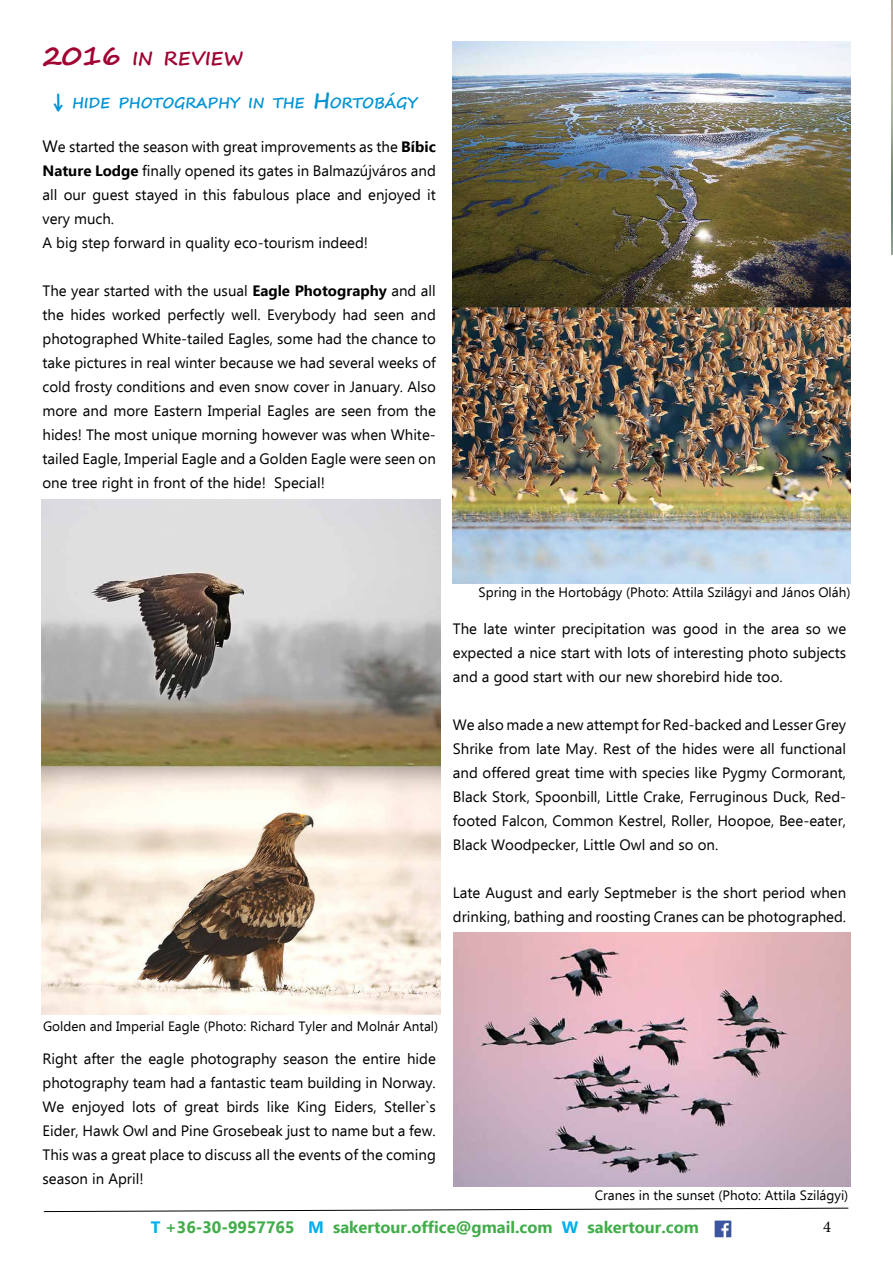
<style>
.page{position:relative;width:893px;height:1263px;background:#fff}
.page>*{position:absolute;margin:0;border:0;box-sizing:border-box;transform-origin:0 0}
.t1{font:700 18.9px "Segoe Print";color:#a10231}
.t2{font:700 16.5px "Ebrima";color:#41ad49}
.t3{font:16.5px "Minion Pro";color:#000}
.t4{font:15px/24px "Ebrima";color:#000;text-align:justify}
.t5{font:700 14.7px "Segoe Print";color:#0093d4}
.t6{font:13.5px "Ebrima";color:#000}
.s1{font-size:27px}
.s2{font-size:21px}
.s3{font-size:16.5px}
.s4{font-weight:700}
.s5{color:#00aeef}
</style>
<div class="page">
<svg style="left:43px;top:1208px;width:806px;height:4px"></svg>
<img style="left:892px;top:0;width:1px;height:254px">
<img style="left:41px;top:500px;width:399px;height:514px">
<img style="left:453px;top:41px;width:397px;height:543px">
<img style="left:454px;top:932px;width:396px;height:254px">
<img style="left:715px;top:1220px;width:17px;height:17px">
<p class="t1" style="left:43px;top:41px;width:202px"><span class="s1">2016</span> IN REVIEW</p>
<p class="t5" style="left:53px;top:89px;width:366px"><span class="s2">↓</span> HIDE PHOTOGRAPHY IN THE <span class="s2">H</span>ORTOBÁGY</p>
<p class="t4" style="left:43px;top:135px;width:395px;text-align:left"><span class="s3">W</span>e started the season with great improvements as the <span class="s4">Bíbic Nature Lodge</span> finally opened its gates in Balmazújváros and all our guest stayed in this fabulous place and enjoyed it very much.<br>A big step forward in quality eco-tourism indeed!</p>
<p class="t4" style="left:43px;top:279px;width:395px">The year started with the usual <span class="s4">Eagle Photography</span> and all the hides worked perfectly well. Everybody had seen and photographed White-tailed Eagles, some had the chance to take pictures in real winter because we had several weeks of cold frosty conditions and even snow cover in January. Also more and more Eastern Imperial Eagles are seen from the hides! The most unique morning however was when White&shy;tailed Eagle, Imperial Eagle and a Golden Eagle were seen on one tree right in front of the hide! Special!</p>
<p class="t6" style="left:479px;top:582px;width:373px">Spring in the Hortobágy (Photo: Attila Szilágyi and János Oláh)</p>
<p class="t4" style="left:453px;top:616px;width:395px">The late winter precipitation was good in the area so we expected a nice start with lots of interesting photo subjects and a good start with our new shorebird hide too.</p>
<p class="t4" style="left:453px;top:712px;width:395px">We also made a new attempt for Red-backed and Lesser Grey Shrike from late May. Rest of the hides were all functional and offered great time with species like Pygmy Cormorant, Black Stork, Spoonbill, Little Crake, Ferruginous Duck, Red&shy;footed Falcon, Common Kestrel, Roller, Hoopoe, Bee-eater, Black Woodpecker, Little Owl and so on.</p>
<p class="t4" style="left:453px;top:880px;width:395px">Late August and early Septmeber is the short period when drinking, bathing and roosting Cranes can be photographed.</p>
<p class="t6" style="left:43px;top:1017px;width:397px">Golden and Imperial Eagle (Photo: Richard Tyler and Molnár Antal)</p>
<p class="t4" style="left:43px;top:1047px;width:395px">Right after the eagle photography season the entire hide photography team had a fantastic team building in Norway.<br>We enjoyed lots of great birds like King Eiders, Steller`s Eider, Hawk Owl and Pine Grosebeak just to name but a few.<br>This was a great place to discuss all the events of the coming season in April!</p>
<p class="t6" style="left:595px;top:1186px;width:255px">Cranes in the sunset (Photo: Attila Szilágyi)</p>
<p class="t2" style="left:151px;top:1214px;width:550px"><span class="s5">T</span> +36-30-9957765 <span class="s5">M</span> sakertour.office@gmail.com <span class="s5">W</span> sakertour.com</p>
<p class="t3" style="left:823px;top:1216px;width:9px">4</p>
</div>
